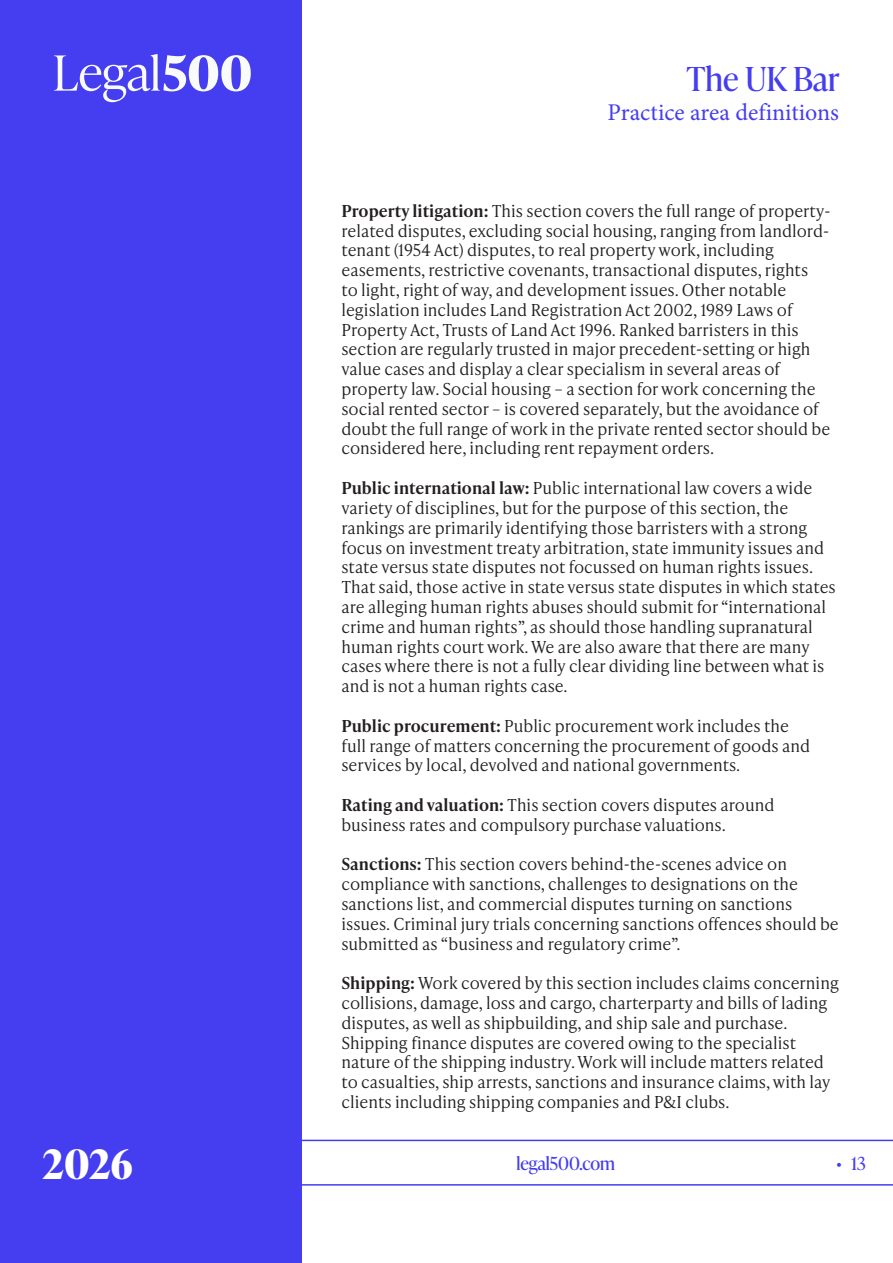
<style>
.page{position:relative;width:893px;height:1263px;background:#fff}
.page>*{position:absolute;margin:0;border:0;box-sizing:border-box;transform-origin:0 0}
.t1{font:700 40.5px "Ivy Presto Headline";color:#fff}
.t2{font:33px "Ivy Presto Headline";color:#453df0}
.t3{font:24px "Minion Pro";color:#453df0}
.t4{font:18px "Ivy Presto Headline";color:#453df0}
.Bodytext{font:300 16.5px/19.8px "Ivy Presto Text";color:#231f20}
.s1{font-weight:600}
</style>
<div class="page">
<svg style="left:302px;top:1140px;width:591px;height:45px"></svg>
<div style="left:0;top:0;width:302px;height:1263px;background:#453df0"></div>
<svg style="left:54px;top:54px;width:197px;height:48px"></svg>
<h2 class="t2" style="left:687px;top:56px;width:154px">The UK Bar</h2>
<h3 class="t3" style="left:607px;top:96px;width:233px">Practice area definitions</h3>
<p class="Bodytext" style="left:341px;top:200px;width:491px"><span class="s1">Property litigation:</span> This section covers the full range of property&shy;related disputes, excluding social housing, ranging from landlord&shy;tenant (1954 Act) disputes, to real property work, including easements, restrictive covenants, transactional disputes, rights<br>to light, right of way, and development issues. Other notable legislation includes Land Registration Act 2002, 1989 Laws of Property Act, Trusts of Land Act 1996. Ranked barristers in this section are regularly trusted in major precedent-setting or high value cases and display a clear specialism in several areas of property law. Social housing – a section for work concerning the social rented sector – is covered separately, but the avoidance of doubt the full range of work in the private rented sector should be considered here, including rent repayment orders.</p>
<p class="Bodytext" style="left:341px;top:477px;width:496px"><span class="s1">Public international law:</span> Public international law covers a wide variety of disciplines, but for the purpose of this section, the rankings are primarily identifying those barristers with a strong focus on investment treaty arbitration, state immunity issues and state versus state disputes not focussed on human rights issues.<br>That said, those active in state versus state disputes in which states are alleging human rights abuses should submit for “international crime and human rights”, as should those handling supranatural human rights court work. We are also aware that there are many cases where there is not a fully clear dividing line between what is and is not a human rights case.</p>
<p class="Bodytext" style="left:341px;top:715px;width:470px"><span class="s1">Public procurement:</span> Public procurement work includes the full range of matters concerning the procurement of goods and services by local, devolved and national governments.</p>
<p class="Bodytext" style="left:341px;top:794px;width:434px"><span class="s1">Rating and valuation:</span> This section covers disputes around business rates and compulsory purchase valuations.</p>
<p class="Bodytext" style="left:341px;top:854px;width:499px"><span class="s1">Sanctions:</span> This section covers behind-the-scenes advice on compliance with sanctions, challenges to designations on the sanctions list, and commercial disputes turning on sanctions issues. Criminal jury trials concerning sanctions offences should be submitted as “business and regulatory crime”.</p>
<p class="Bodytext" style="left:341px;top:972px;width:499px"><span class="s1">Shipping:</span> Work covered by this section includes claims concerning collisions, damage, loss and cargo, charterparty and bills of lading disputes, as well as shipbuilding, and ship sale and purchase.<br>Shipping finance disputes are covered owing to the specialist nature of the shipping industry. Work will include matters related to casualties, ship arrests, sanctions and insurance claims, with lay clients including shipping companies and P&amp;I clubs.</p>
<h1 class="t1" style="left:43px;top:1135px;width:92px">2026</h1>
<p class="t4" style="left:516px;top:1150px;width:100px">legal500.com</p>
<p class="t4" style="left:836px;top:1150px;width:31px">• 13</p>
</div>
